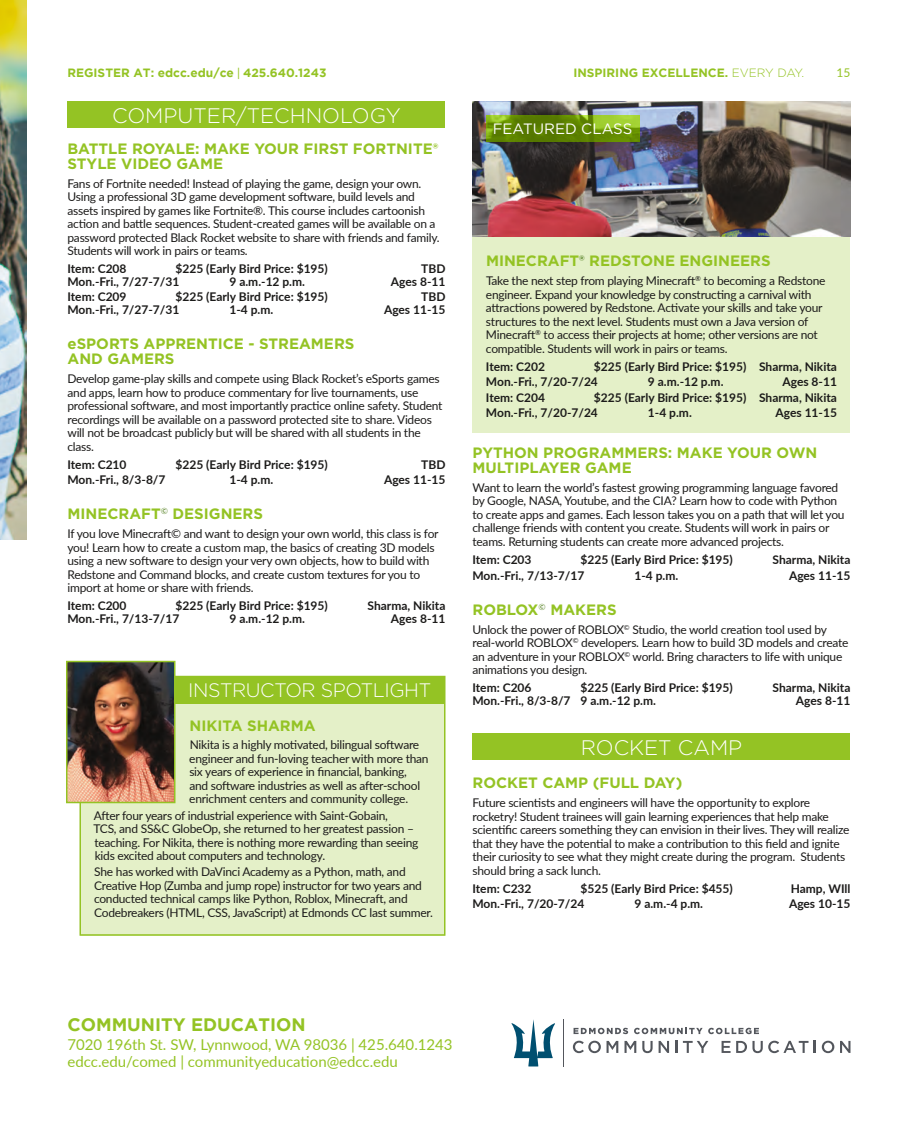
<style>
.page{position:relative;width:918px;height:1134px;background:#fff}
.page>*{position:absolute;margin:0;border:0;box-sizing:border-box;transform-origin:0 0}
.t1{font:300 21px "Gotham";color:#fff}
.t2{font:300 19.5px "Gotham";letter-spacing:-.02em;color:#fff}
.t3{font:700 18px "Gotham";color:#94c324}
.t4{font:700 15px/15px "Gotham";color:#94c324}
.t5{font:15px/16.5px "Lato";color:#94c324}
.t6{font:15px "Gotham";color:#fff}
.t7{font:12px/13.5px "Lato";letter-spacing:-.02em;color:#1c1b1a}
.t8{font:700 12px/15.5px "Lato";color:#1c1b1a}
.t9{font:700 12px "Gotham";color:#94c324}
.t10{font:12px "Lato";color:#94c324}
.s1{font-family:"Lato";font-weight:400}
.s2{font-weight:300}
.s3{color:#618a32}
</style>
<div class="page">
<img style="left:0;top:0;width:27px;height:540px">
<svg style="left:574px;top:1028px;width:54px;height:6px"></svg>
<svg style="left:634px;top:1028px;width:125px;height:6px"></svg>
<svg style="left:573px;top:1041px;width:28px;height:12px"></svg>
<svg style="left:607px;top:1041px;width:11px;height:12px"></svg>
<svg style="left:625px;top:1041px;width:11px;height:12px"></svg>
<svg style="left:642px;top:1041px;width:11px;height:12px"></svg>
<svg style="left:659px;top:1041px;width:10px;height:12px"></svg>
<svg style="left:675px;top:1041px;width:2px;height:12px"></svg>
<svg style="left:683px;top:1041px;width:25px;height:12px"></svg>
<svg style="left:722px;top:1041px;width:94px;height:12px"></svg>
<svg style="left:822px;top:1041px;width:12px;height:12px"></svg>
<svg style="left:840px;top:1041px;width:10px;height:12px"></svg>
<hr style="left:564px;top:1019px;width:1px;height:47px;background:#53565c">
<svg style="left:511px;top:1019px;width:44px;height:47px"></svg>
<div style="left:68px;top:101px;width:378px;height:27px;background:#94c324"></div>
<div style="left:472px;top:733px;width:378px;height:27px;background:#94c324"></div>
<div style="left:67px;top:677px;width:378px;height:27px;background:#94c324"></div>
<div style="left:80px;top:704px;width:365px;height:232px;background:#e4f0c8"></div>
<img style="left:69px;top:664px;width:104px;height:136px">
<div style="left:66px;top:661px;width:110px;height:142px;border:2px solid #94c324"></div>
<div style="left:472px;top:227px;width:378px;height:206px;background:#e4f0c8"></div>
<img style="left:472px;top:101px;width:378px;height:135px">
<svg style="left:486px;top:115px;width:154px;height:27px;background:#6a9209"></svg>
<p class="t9" style="left:68px;top:66px;width:260px">REGISTER AT: edcc.edu/ce <span class="s1">|</span> 425.640.1243</p>
<p class="t9" style="left:573px;top:66px;width:232px">INSPIRING EXCELLENCE. <span class="s2">EVERY DAY.</span></p>
<p class="t10" style="left:837px;top:64px;width:15px">15</p>
<h1 class="t1" style="left:112px;top:102px;width:290px">COMPUTER/TECHNOLOGY</h1>
<p class="t6" style="left:493px;top:119px;width:141px">FEATURED CLASS</p>
<p class="t4" style="left:68px;top:141px;width:372px">BATTLE ROYALE: MAKE YOUR FIRST FORTNITE®<br>STYLE VIDEO GAME</p>
<p class="t7" style="left:68px;top:176px;width:374px">Fans of Fortnite needed! Instead of playing the game, design your own.<br>Using a professional 3D game development software, build levels and assets inspired by games like Fortnite®. This course includes cartoonish action and battle sequences. Student-created games will be available on a password protected Black Rocket website to share with friends and family.<br>Students will work in pairs or teams.</p>
<p class="t8" style="left:68px;top:261px;width:61px">Item: C208</p>
<p class="t8" style="left:176px;top:261px;width:154px">$225 (Early Bird Price: $195)</p>
<p class="t8" style="left:421px;top:261px;width:26px">TBD</p>
<p class="t8" style="left:68px;top:273px;width:113px">Mon.-Fri., 7/27-7/31</p>
<p class="t8" style="left:230px;top:273px;width:77px">9 a.m.-12 p.m.</p>
<p class="t8" style="left:391px;top:273px;width:56px">Ages 8-11</p>
<p class="t8" style="left:68px;top:289px;width:61px">Item: C209</p>
<p class="t8" style="left:176px;top:289px;width:154px">$225 (Early Bird Price: $195)</p>
<p class="t8" style="left:421px;top:289px;width:26px">TBD</p>
<p class="t8" style="left:68px;top:302px;width:113px">Mon.-Fri., 7/27-7/31</p>
<p class="t8" style="left:230px;top:302px;width:45px">1-4 p.m.</p>
<p class="t8" style="left:384px;top:302px;width:63px">Ages 11-15</p>
<p class="t4" style="left:68px;top:337px;width:288px">eSPORTS APPRENTICE - STREAMERS<br>AND GAMERS</p>
<p class="t7" style="left:68px;top:372px;width:377px">Develop game-play skills and compete using Black Rocket’s eSports games and apps, learn how to produce commentary for live tournaments, use professional software, and most importantly practice online safety. Student recordings will be available on a password protected site to share. Videos will not be broadcast publicly but will be shared with all students in the class.</p>
<p class="t8" style="left:68px;top:456px;width:61px">Item: C210</p>
<p class="t8" style="left:176px;top:456px;width:154px">$225 (Early Bird Price: $195)</p>
<p class="t8" style="left:421px;top:456px;width:26px">TBD</p>
<p class="t8" style="left:68px;top:471px;width:100px">Mon.-Fri., 8/3-8/7</p>
<p class="t8" style="left:230px;top:471px;width:45px">1-4 p.m.</p>
<p class="t8" style="left:384px;top:471px;width:63px">Ages 11-15</p>
<p class="t4" style="left:68px;top:506px;width:197px">MINECRAFT<sup>©</sup> DESIGNERS</p>
<p class="t7" style="left:68px;top:527px;width:373px">If you love Minecraft© and want to design your own world, this class is for you! Learn how to create a custom map, the basics of creating 3D models using a new software to design your very own objects, how to build with Redstone and Command blocks, and create custom textures for you to import at home or share with friends.</p>
<p class="t8" style="left:68px;top:598px;width:61px">Item: C200</p>
<p class="t8" style="left:176px;top:598px;width:154px">$225 (Early Bird Price: $195)</p>
<p class="t8" style="left:368px;top:598px;width:79px">Sharma, Nikita</p>
<p class="t8" style="left:67px;top:610px;width:113px">Mon.-Fri., 7/13-7/17</p>
<p class="t8" style="left:230px;top:610px;width:77px">9 a.m.-12 p.m.</p>
<p class="t8" style="left:391px;top:610px;width:56px">Ages 8-11</p>
<h2 class="t2" style="left:188px;top:678px;width:244px">INSTRUCTOR SPOTLIGHT</h2>
<p class="t4" style="left:190px;top:718px;width:128px">NIKITA SHARMA</p>
<p class="t7" style="left:189px;top:738px;width:241px">Nikita is a highly motivated, bilingual software engineer and fun-loving teacher with more than six years of experience in financial, banking, and software industries as well as after-school enrichment centers and community college.</p>
<p class="t7" style="left:93px;top:808px;width:326px">After four years of industrial experience with Saint-Gobain,<br>TCS, and SS&amp;C GlobeOp, she returned to her greatest passion – teaching. For Nikita, there is nothing more rewarding than seeing kids excited about computers and technology.</p>
<p class="t7" style="left:94px;top:865px;width:340px">She has worked with DaVinci Academy as a Python, math, and Creative Hop (Zumba and jump rope) instructor for two years and conducted technical camps like Python, Roblox, Minecraft, and Codebreakers (HTML, CSS, JavaScript) at Edmonds CC last summer.</p>
<p class="t4" style="left:486px;top:253px;width:286px">MINECRAFT<span class="s3">®</span> REDSTONE ENGINEERS</p>
<p class="t7" style="left:486px;top:273px;width:341px">Take the next step from playing Minecraft<sup>®</sup> to becoming a Redstone engineer. Expand your knowledge by constructing a carnival with attractions powered by Redstone. Activate your skills and take your structures to the next level. Students must own a Java version of Minecraft<sup>®</sup> to access their projects at home; other versions are not compatible. Students will work in pairs or teams.</p>
<p class="t8" style="left:486px;top:358px;width:61px">Item: C202</p>
<p class="t8" style="left:486px;top:358px;width:352px;text-indent:108px">$225 (Early Bird Price: $195) Sharma, Nikita<br>Mon.-Fri., 7/20-7/24</p>
<p class="t8" style="left:648px;top:374px;width:77px">9 a.m.-12 p.m.</p>
<p class="t8" style="left:782px;top:374px;width:56px">Ages 8-11</p>
<p class="t8" style="left:486px;top:389px;width:352px;text-indent:108px">$225 (Early Bird Price: $195) Sharma, Nikita<br>Mon.-Fri., 7/20-7/24</p>
<p class="t8" style="left:486px;top:389px;width:61px">Item: C204</p>
<p class="t8" style="left:648px;top:405px;width:45px">1-4 p.m.</p>
<p class="t8" style="left:776px;top:405px;width:63px">Ages 11-15</p>
<p class="t4" style="left:472px;top:445px;width:346px">PYTHON PROGRAMMERS: MAKE YOUR OWN<br>MULTIPLAYER GAME</p>
<p class="t7" style="left:472px;top:480px;width:374px">Want to learn the world’s fastest growing programming language favored by Google, NASA, Youtube, and the CIA? Learn how to code with Python to create apps and games. Each lesson takes you on a path that will let you challenge friends with content you create. Students will work in pairs or teams. Returning students can create more advanced projects.</p>
<p class="t8" style="left:472px;top:552px;width:61px">Item: C203</p>
<p class="t8" style="left:580px;top:552px;width:154px">$225 (Early Bird Price: $195)</p>
<p class="t8" style="left:773px;top:552px;width:79px">Sharma, Nikita</p>
<p class="t8" style="left:472px;top:567px;width:113px">Mon.-Fri., 7/13-7/17</p>
<p class="t8" style="left:634px;top:567px;width:45px">1-4 p.m.</p>
<p class="t8" style="left:789px;top:567px;width:63px">Ages 11-15</p>
<p class="t4" style="left:472px;top:602px;width:146px">ROBLOX<sup>©</sup> MAKERS</p>
<p class="t7" style="left:472px;top:622px;width:378px">Unlock the power of ROBLOX<sup>©</sup> Studio, the world creation tool used by real-world ROBLOX<sup>©</sup> developers. Learn how to build 3D models and create an adventure in your ROBLOX<sup>©</sup> world. Bring characters to life with unique animations you design.</p>
<p class="t8" style="left:473px;top:680px;width:61px">Item: C206</p>
<p class="t8" style="left:581px;top:680px;width:154px">$225 (Early Bird Price: $195)</p>
<p class="t8" style="left:773px;top:680px;width:79px">Sharma, Nikita</p>
<p class="t8" style="left:473px;top:693px;width:185px">Mon.-Fri., 8/3-8/7 9 a.m.-12 p.m.</p>
<p class="t8" style="left:796px;top:693px;width:56px">Ages 8-11</p>
<h1 class="t1" style="left:581px;top:734px;width:163px">ROCKET CAMP</h1>
<p class="t4" style="left:472px;top:776px;width:211px">ROCKET CAMP (FULL DAY)</p>
<p class="t7" style="left:472px;top:796px;width:378px">Future scientists and engineers will have the opportunity to explore rocketry! Student trainees will gain learning experiences that help make scientific careers something they can envision in their lives. They will realize that they have the potential to make a contribution to this field and ignite their curiosity to see what they might create during the program. Students should bring a sack lunch.</p>
<p class="t8" style="left:472px;top:880px;width:61px">Item: C232</p>
<p class="t8" style="left:580px;top:880px;width:154px">$525 (Early Bird Price: $455)</p>
<p class="t8" style="left:791px;top:880px;width:61px">Hamp, WIll</p>
<p class="t8" style="left:472px;top:896px;width:113px">Mon.-Fri., 7/20-7/24</p>
<p class="t8" style="left:634px;top:896px;width:70px">9 a.m.-4 p.m.</p>
<p class="t8" style="left:789px;top:896px;width:63px">Ages 10-15</p>
<h3 class="t3" style="left:68px;top:1014px;width:240px">COMMUNITY EDUCATION</h3>
<p class="t5" style="left:68px;top:1036px;width:387px">7020 196th St. SW, Lynnwood, WA 98036 | 425.640.1243 edcc.edu/comed | communityeducation@edcc.edu</p>
</div>
